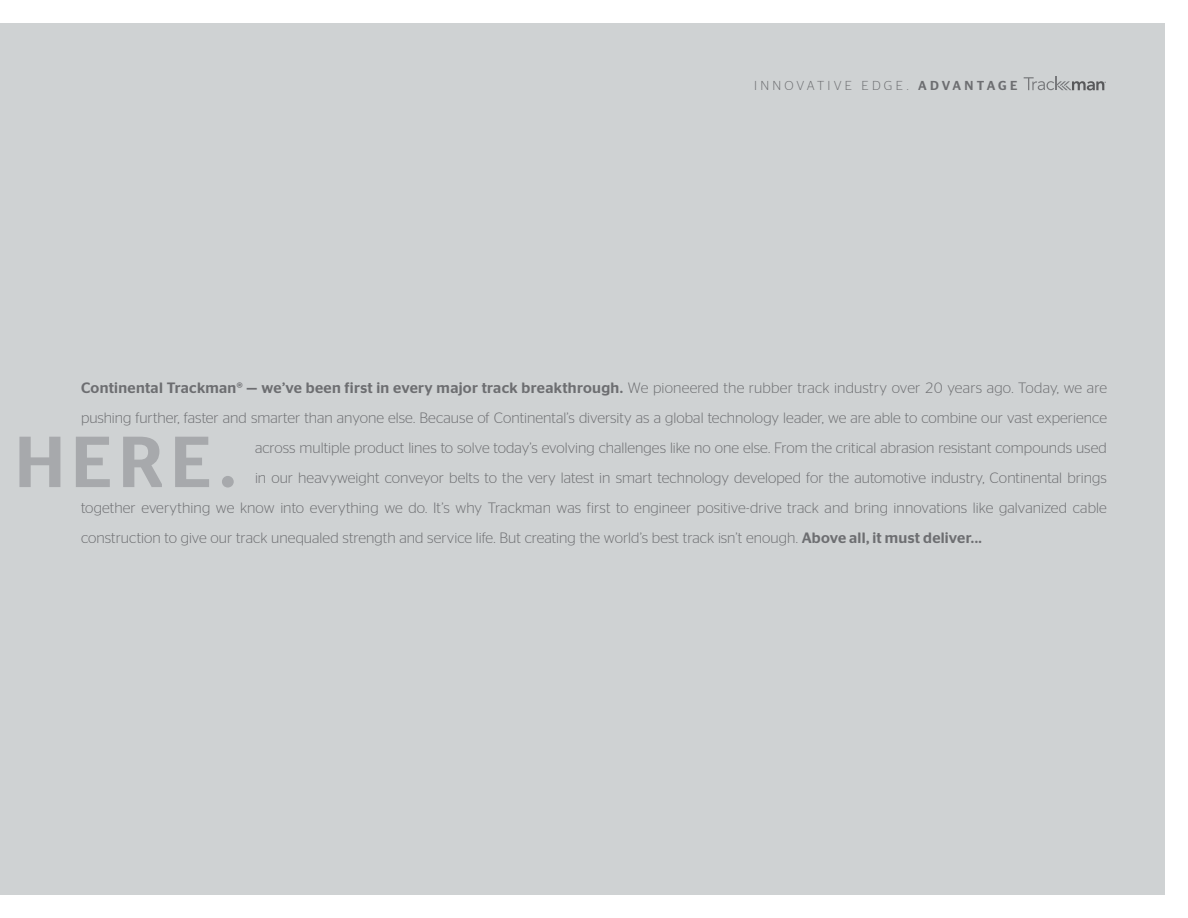
<style>
.page{position:relative;width:1188px;height:918px;background:#fff}
.page>*{position:absolute;margin:0;border:0;box-sizing:border-box;transform-origin:0 0}
.t1{font:500 72px "Continental Stag Sans";color:#a7a9ac}
.t2{font:300 15px "Continental Stag Sans";color:#6d6e71}
.t3{font:500 15px "Continental Stag Sans";letter-spacing:.02em;color:#6d6e71}
.t4{font:300 12.9px "Continental Stag Sans";letter-spacing:.25em;color:#6d6e71}
.s1{font-weight:500}
.s2{font-weight:300}
</style>
<div class="page">
<div style="left:0;top:23px;width:1165px;height:872px;background:#cfd2d3"></div>
<svg style="left:1024px;top:76px;width:82px;height:14px"></svg>
<p class="t4" style="left:754px;top:79px;width:265px">INNOVATIVE EDGE. <span class="s1">ADVANTAGE</span></p>
<p class="t3" style="left:81px;top:379px;width:1028px">Continental Trackman® — we’ve been first in every major track breakthrough. <span class="s2">We pioneered the rubber track industry over 20 years ago. Today, we are</span></p>
<p class="t2" style="left:81px;top:409px;width:1028px">pushing further, faster and smarter than anyone else. Because of Continental’s diversity as a global technology leader, we are able to combine our vast experience</p>
<p class="t2" style="left:255px;top:439px;width:853px">across multiple product lines to solve today’s evolving challenges like no one else. From the critical abrasion resistant compounds used</p>
<p class="t2" style="left:255px;top:469px;width:853px">in our heavyweight conveyor belts to the very latest in smart technology developed for the automotive industry, Continental brings</p>
<p class="t2" style="left:81px;top:499px;width:1027px">together everything we know into everything we do. It’s why Trackman was first to engineer positive-drive track and bring innovations like galvanized cable</p>
<p class="t2" style="left:81px;top:529px;width:902px">construction to give our track unequaled strength and service life. But creating the world’s best track isn’t enough. <span class="s1">Above all, it must deliver...</span></p>
<h1 class="t1" style="left:15px;top:420px;width:222px">HERE.</h1>
</div>
